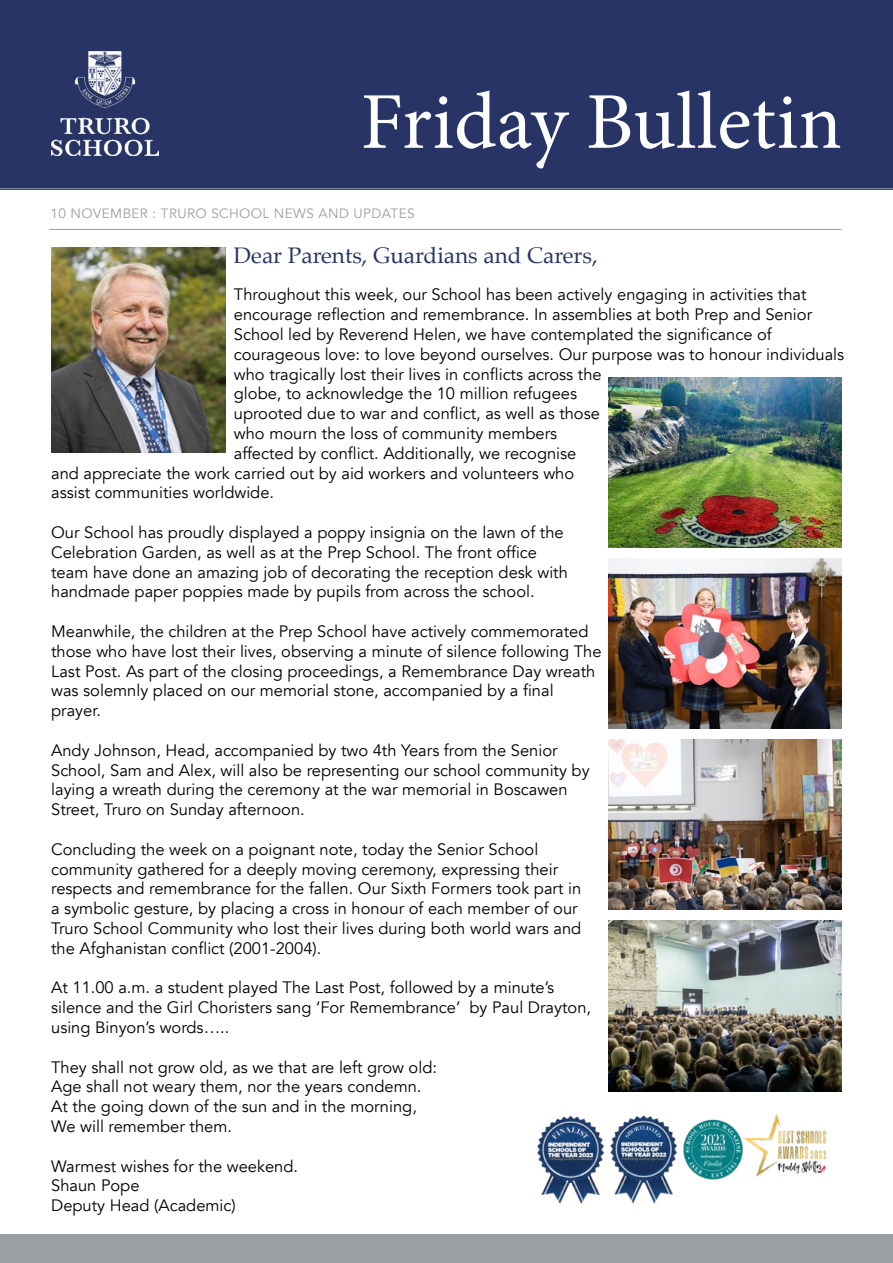
<style>
.page{position:relative;width:893px;height:1263px;background:#fff}
.page>*{position:absolute;margin:0;border:0;box-sizing:border-box;transform-origin:0 0}
.t1{font:80.55px "Minion Pro";color:#fff}
.t2{font:22.5px "Palatino";color:#273465}
.t3{font:16.5px/19.8px "Avenir";color:#000}
.t4{font:13.5px "Avenir";letter-spacing:.03em;color:#9b9ea2}
</style>
<div class="page">
<hr style="left:49px;top:229px;width:792px;height:1px;background:#9b9ea2">
<div style="left:0;top:0;width:893px;height:189px;background:#273465"></div>
<hr style="left:0;top:188px;width:893px;height:1px;background:#9b9ea2">
<img style="left:537px;top:1114px;width:289px;height:90px">
<img style="left:51px;top:51px;width:107px;height:104px">
<img style="left:51px;top:247px;width:174px;height:206px">
<img style="left:608px;top:378px;width:234px;height:170px">
<img style="left:608px;top:558px;width:234px;height:170px">
<img style="left:608px;top:739px;width:234px;height:170px">
<img style="left:608px;top:921px;width:234px;height:170px">
<div style="left:0;top:1234px;width:893px;height:29px;background:#9b9ea2"></div>
<h1 class="t1" style="left:361px;top:68px;width:483px">Friday Bulletin</h1>
<p class="t4" style="left:51px;top:205px;width:366px">10 NOVEMBER : TRURO SCHOOL NEWS AND UPDATES</p>
<h2 class="t2" style="left:234px;top:237px;width:365px">Dear Parents, Guardians and Carers,</h2>
<p class="t3" style="left:234px;top:285px;width:574px">Throughout this week, our School has been actively engaging in activities that</p>
<p class="t3" style="left:234px;top:305px;width:580px">encourage reflection and remembrance. In assemblies at both Prep and Senior</p>
<p class="t3" style="left:234px;top:325px;width:539px">School led by Reverend Helen, we have contemplated the significance of</p>
<p class="t3" style="left:234px;top:344px;width:612px">courageous love: to love beyond ourselves. Our purpose was to honour individuals</p>
<p class="t3" style="left:234px;top:364px;width:369px">who tragically lost their lives in conflicts across the</p>
<p class="t3" style="left:234px;top:384px;width:345px">globe, to acknowledge the 10 million refugees</p>
<p class="t3" style="left:234px;top:404px;width:368px">uprooted due to war and conflict, as well as those</p>
<p class="t3" style="left:234px;top:424px;width:325px">who mourn the loss of community members</p>
<p class="t3" style="left:234px;top:443px;width:344px">affected by conflict. Additionally, we recognise</p>
<p class="t3" style="left:51px;top:463px;width:525px">and appreciate the work carried out by aid workers and volunteers who</p>
<p class="t3" style="left:51px;top:483px;width:224px">assist communities worldwide.</p>
<p class="t3" style="left:51px;top:523px;width:518px">Our School has proudly displayed a poppy insignia on the lawn of the Celebration Garden, as well as at the Prep School. The front office team have done an amazing job of decorating the reception desk with handmade paper poppies made by pupils from across the school.</p>
<p class="t3" style="left:51px;top:622px;width:552px">Meanwhile, the children at the Prep School have actively commemorated those who have lost their lives, observing a minute of silence following The Last Post. As part of the closing proceedings, a Remembrance Day wreath was solemnly placed on our memorial stone, accompanied by a final prayer.</p>
<p class="t3" style="left:51px;top:740px;width:540px">Andy Johnson, Head, accompanied by two 4th Years from the Senior School, Sam and Alex, will also be representing our school community by laying a wreath during the ceremony at the war memorial in Boscawen Street, Truro on Sunday afternoon.</p>
<p class="t3" style="left:51px;top:839px;width:532px">Concluding the week on a poignant note, today the Senior School community gathered for a deeply moving ceremony, expressing their respects and remembrance for the fallen. Our Sixth Formers took part in a symbolic gesture, by placing a cross in honour of each member of our Truro School Community who lost their lives during both world wars and the Afghanistan conflict (2001-2004).</p>
<p class="t3" style="left:51px;top:978px;width:541px">At 11.00 a.m. a student played The Last Post, followed by a minute’s silence and the Girl Choristers sang ‘For Remembrance’ by Paul Drayton, using Binyon’s words…..</p>
<p class="t3" style="left:51px;top:1057px;width:387px">They shall not grow old, as we that are left grow old:<br>Age shall not weary them, nor the years condemn.<br>At the going down of the sun and in the morning, We will remember them.</p>
<p class="t3" style="left:51px;top:1156px;width:248px">Warmest wishes for the weekend.<br>Shaun Pope<br>Deputy Head (Academic)</p>
</div>
